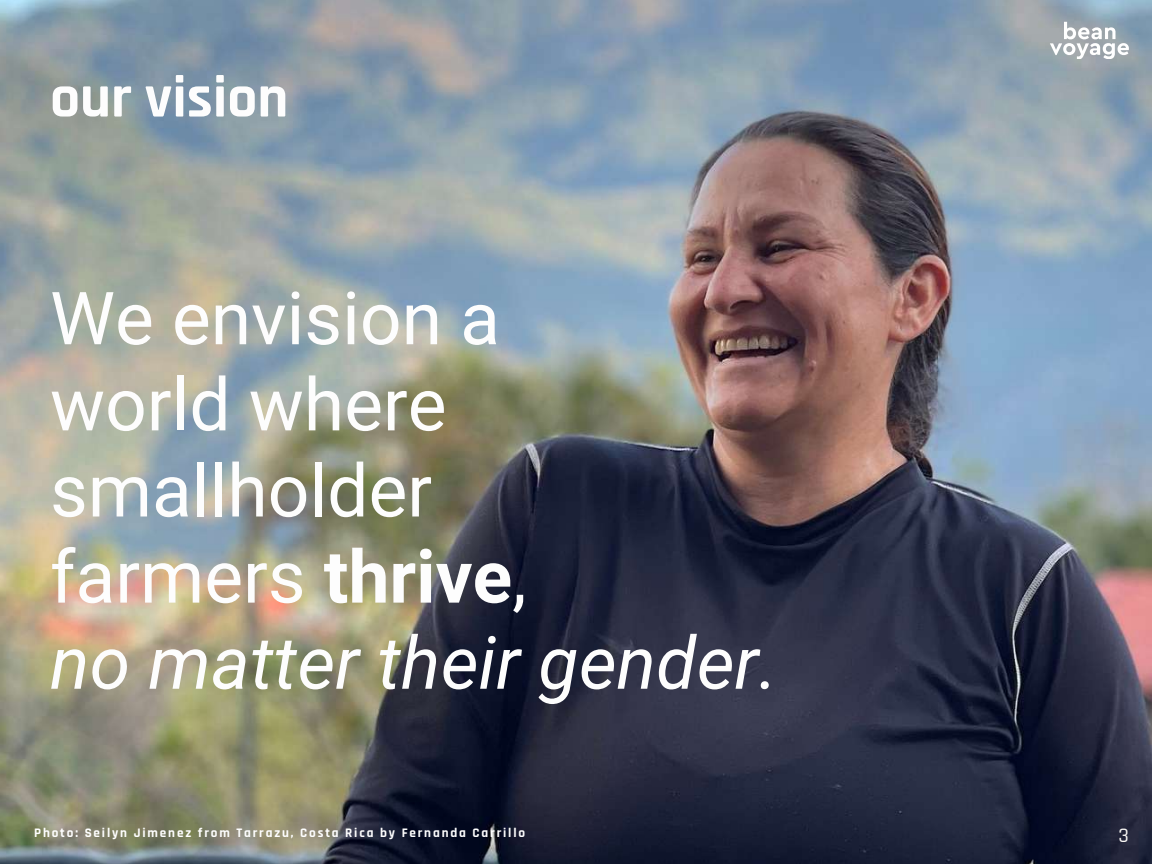
<style>
.page{position:relative;width:1152px;height:864px;background:#fff}
.page>*{position:absolute;margin:0;border:0;box-sizing:border-box;transform-origin:0 0}
.t1{font:73.2px/86.1px "Roboto";color:#fdfdfd}
.t2{font:700 59.1px "Rajdhani";color:#fdfdfd}
.t3{font:500 20.85px "Rajdhani";color:#f9f7f4}
.t4{font:700 13.2px "Rajdhani";letter-spacing:.14em;color:#fff}
.s1{font-weight:700}
.s2{font-style:italic}
</style>
<div class="page">
<img style="left:0;top:0;width:1152px;height:864px">
<svg style="left:1050px;top:22px;width:79px;height:43px"></svg>
<p class="t2" style="left:50px;top:62px;width:240px">our vision</p>
<p class="t1" style="left:50px;top:276px;width:729px">We envision a<br>world where smallholder<br>farmers <span class="s1">thrive</span>,<br><span class="s2">no matter their gender.</span></p>
<p class="t4" style="left:34px;top:825px;width:492px">Photo: Seilyn Jimenez from Tarrazu, Costa Rica by Fernanda Carrillo</p>
<p class="t3" style="left:1119px;top:823px;width:12px">3</p>
</div>
